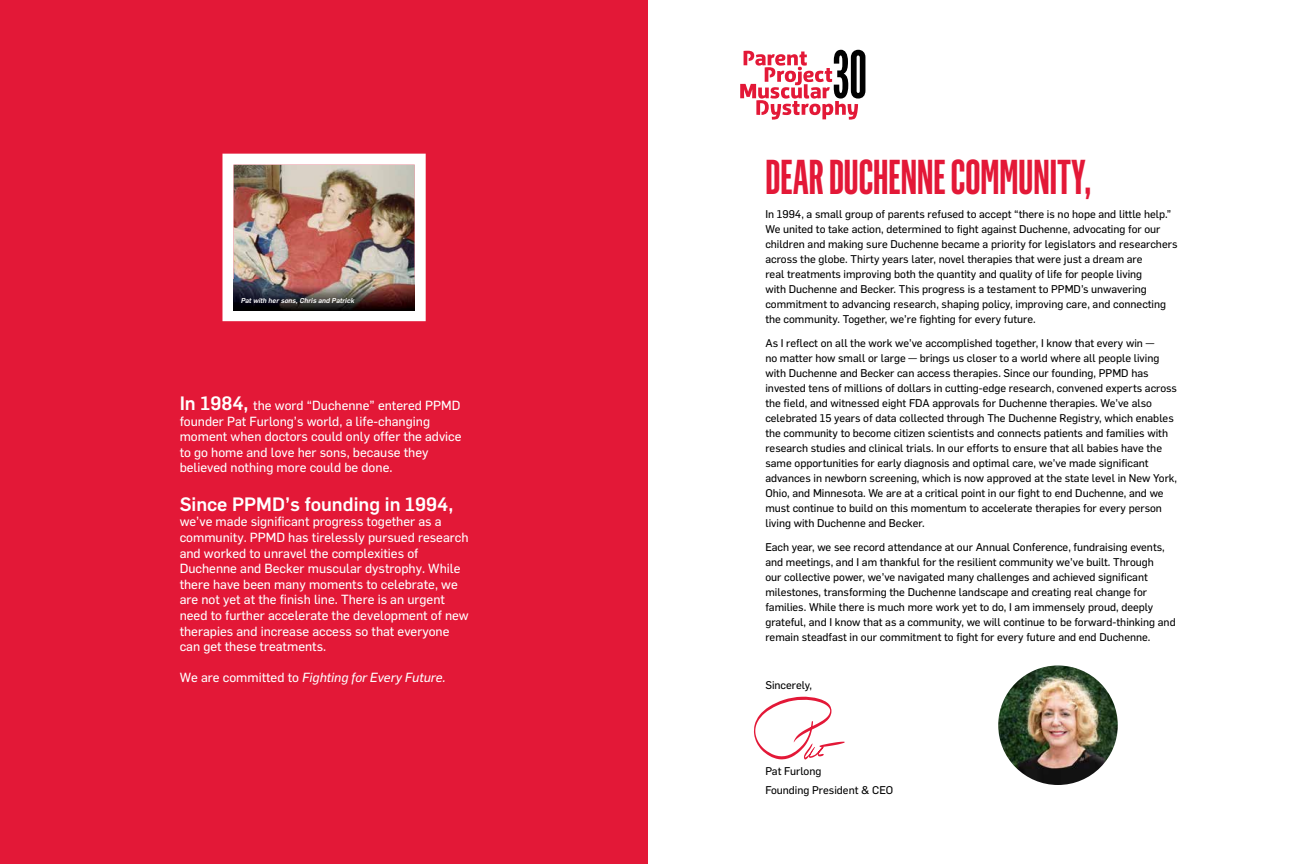
<style>
.page{position:relative;width:1296px;height:864px;background:#fff}
.page>*{position:absolute;margin:0;border:0;box-sizing:border-box;transform-origin:0 0}
.t1{font:600 48px "Flama Ultracondensed";color:#e31837}
.t2{font:500 19px "Flama";color:#fff}
.t3{font:13px/15.6px "Flama Basic";color:#fff}
.t4{font:italic 13px "Flama Basic";color:#fff}
.t5{font:11px/15px "Flama Basic";color:#000}
.t6{font:italic 500 7px "Flama";color:#fff}
.s1{font-family:"Flama";font-weight:500;font-size:19px}
.s2{font-style:normal}
</style>
<div class="page">
<svg style="left:740px;top:50px;width:125px;height:70px"></svg>
<img style="left:998px;top:665px;width:120px;height:120px;border-radius:60px">
<svg style="left:754px;top:697px;width:91px;height:63px"></svg>
<div style="left:0;top:0;width:648px;height:864px;background:#e31837"></div>
<img style="left:222px;top:154px;width:204px;height:167px">
<img style="left:234px;top:280px;width:181px;height:30px">
<p class="t6" style="left:241px;top:296px;width:116px">Patwith hersons,Chris and Patrick</p>
<p class="t3" style="left:180px;top:397px;width:283px"><span class="s1">In 1984,</span> the word “Duchenne” entered PPMD founder Pat Furlong’s world, a life-changing moment when doctors could only offer the advice to go home and love her sons, because they believed nothing more could be done.</p>
<h2 class="t2" style="left:180px;top:490px;width:275px">Since PPMD’s founding in 1994,</h2>
<p class="t3" style="left:180px;top:513px;width:291px">we’ve made significant progress together as a community. PPMD has tirelessly pursued research and worked to unravel the complexities of Duchenne and Becker muscular dystrophy. While there have been many moments to celebrate, we are not yet at the finish line. There is an urgent need to further accelerate the development of new therapies and increase access so that everyone can get these treatments.</p>
<p class="t4" style="left:180px;top:669px;width:268px"><span class="s2">We are committed to</span> Fighting for Every Future.</p>
<h1 class="t1" style="left:765px;top:147px;width:327px">DEAR DUCHENNE COMMUNITY,</h1>
<p class="t5" style="left:765px;top:206px;width:414px">In 1994, a small group of parents refused to accept “there is no hope and little help.” We united to take action, determined to fight against Duchenne, advocating for our children and making sure Duchenne became a priority for legislators and researchers across the globe. Thirty years later, novel therapies that were just a dream are<br>real treatments improving both the quantity and quality of life for people living<br>with Duchenne and Becker. This progress is a testament to PPMD’s unwavering commitment to advancing research, shaping policy, improving care, and connecting the community. Together, we’re fighting for every future.</p>
<p class="t5" style="left:765px;top:335px;width:413px">As I reflect on all the work we’ve accomplished together, I know that every win —<br>no matter how small or large — brings us closer to a world where all people living with Duchenne and Becker can access therapies. Since our founding, PPMD has invested tens of millions of dollars in cutting-edge research, convened experts across the field, and witnessed eight FDA approvals for Duchenne therapies. We’ve also celebrated 15 years of data collected through The Duchenne Registry, which enables the community to become citizen scientists and connects patients and families with research studies and clinical trials. In our efforts to ensure that all babies have the same opportunities for early diagnosis and optimal care, we’ve made significant advances in newborn screening, which is now approved at the state level in New York, Ohio, and Minnesota. We are at a critical point in our fight to end Duchenne, and we must continue to build on this momentum to accelerate therapies for every person living with Duchenne and Becker.</p>
<p class="t5" style="left:765px;top:539px;width:412px">Each year, we see record attendance at our Annual Conference, fundraising events, and meetings, and I am thankful for the resilient community we’ve built. Through<br>our collective power, we’ve navigated many challenges and achieved significant milestones, transforming the Duchenne landscape and creating real change for families. While there is much more work yet to do, I am immensely proud, deeply grateful, and I know that as a community, we will continue to be forward-thinking and remain steadfast in our commitment to fight for every future and end Duchenne.</p>
<p class="t5" style="left:765px;top:677px;width:48px">Sincerely,</p>
<p class="t5" style="left:765px;top:760px;width:129px;line-height:19px">Pat Furlong<br>Founding President &amp; CEO</p>
</div>
